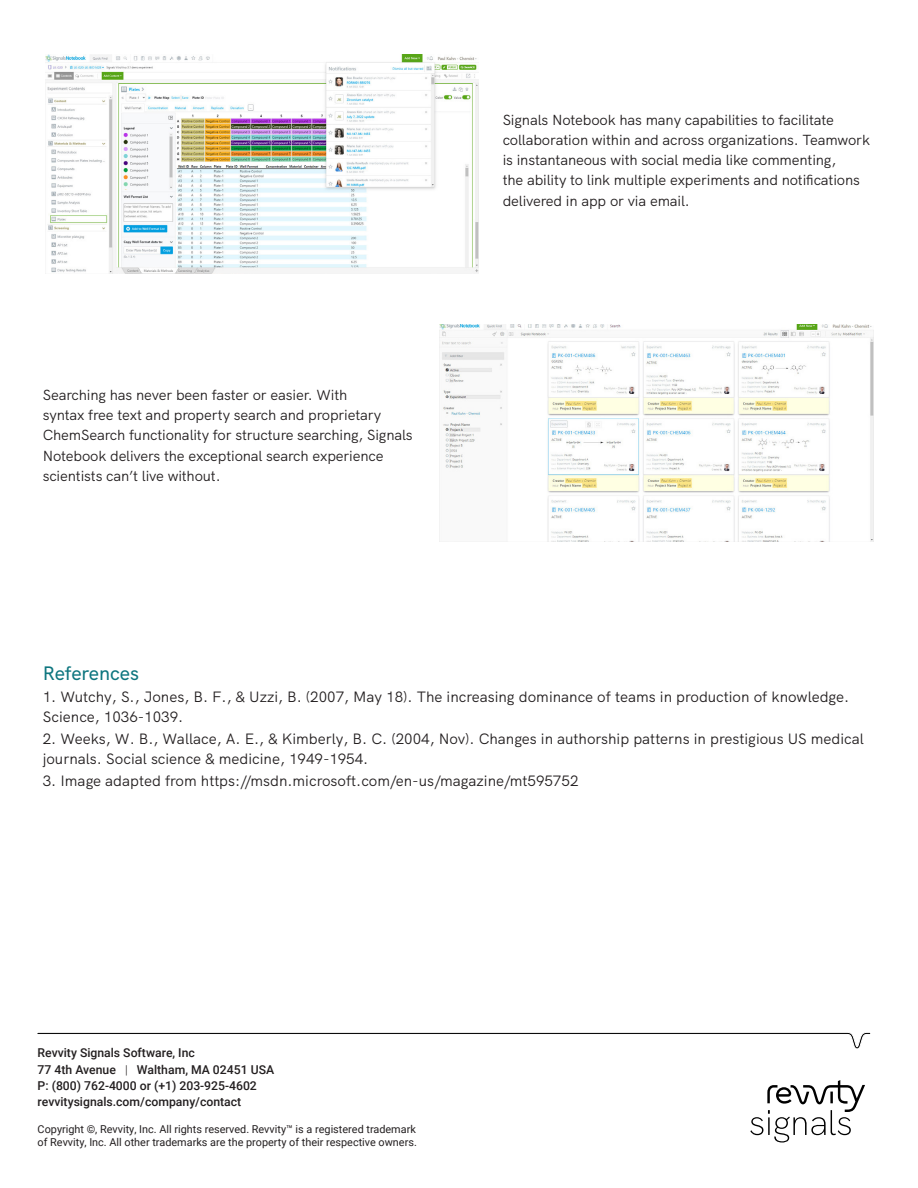
<style>
.page{position:relative;width:918px;height:1188px;background:#fff}
.page>*{position:absolute;margin:0;border:0;box-sizing:border-box;transform-origin:0 0}
.t1{font:500 19.5px "HK Grotesk";color:#0e767f}
.t2{font:15px/19.5px "HK Grotesk";color:#231f20}
.t3{font:14.7px/20.2px "HK Grotesk";letter-spacing:-.01em;color:#231f20}
.t4{font:500 12.15px "Roboto";color:#231f20}
.t5{font:10.8px/13.6px "Roboto";color:#231f20}
.s1{font-weight:300}
</style>
<div class="page">
<svg style="left:38px;top:1032px;width:833px;height:17px"></svg>
<img style="left:45px;top:54px;width:434px;height:220px">
<img style="left:440px;top:325px;width:434px;height:217px">
<svg style="left:750px;top:1080px;width:115px;height:63px"></svg>
<p class="t3" style="left:43px;top:383px;width:371px">Searching has never been faster or easier. With<br>syntax free text and property search and proprietary ChemSearch functionality for structure searching, Signals Notebook delivers the exceptional search experience scientists can’t live without.</p>
<p class="t3" style="left:503px;top:108px;width:369px">Signals Notebook has many capabilities to facilitate collaboration within and across organizations. Teamwork is instantaneous with social media like commenting,<br>the ability to link multiple experiments and notifications delivered in app or via email.</p>
<p class="t1" style="left:43px;top:658px;width:98px">References</p>
<p class="t2" style="left:43px;top:686px;width:808px">1. Wutchy, S., Jones, B. F., &amp; Uzzi, B. (2007, May 18). The increasing dominance of teams in production of knowledge.<br>Science, 1036-1039.</p>
<p class="t2" style="left:43px;top:728px;width:823px">2. Weeks, W. B., Wallace, A. E., &amp; Kimberly, B. C. (2004, Nov). Changes in authorship patterns in prestigious US medical journals. Social science &amp; medicine, 1949-1954.</p>
<p class="t2" style="left:43px;top:770px;width:537px">3. Image adapted from https://msdn.microsoft.com/en-us/magazine/mt595752</p>
<p class="t4" style="left:38px;top:1045px;width:159px">Revvity Signals Software, Inc</p>
<p class="t4" style="left:38px;top:1061px;width:238px">77 4th Avenue <span class="s1">|</span> Waltham, MA 02451 USA</p>
<p class="t4" style="left:38px;top:1077px;width:221px">P: (800) 762-4000 or (+1) 203-925-4602</p>
<p class="t4" style="left:38px;top:1093px;width:205px">revvitysignals.com/company/contact</p>
<p class="t5" style="left:38px;top:1122px;width:381px">Copyright ©, Revvity, Inc. All rights reserved. Revvity™ is a registered trademark of Revvity, Inc. All other trademarks are the property of their respective owners.</p>
</div>
